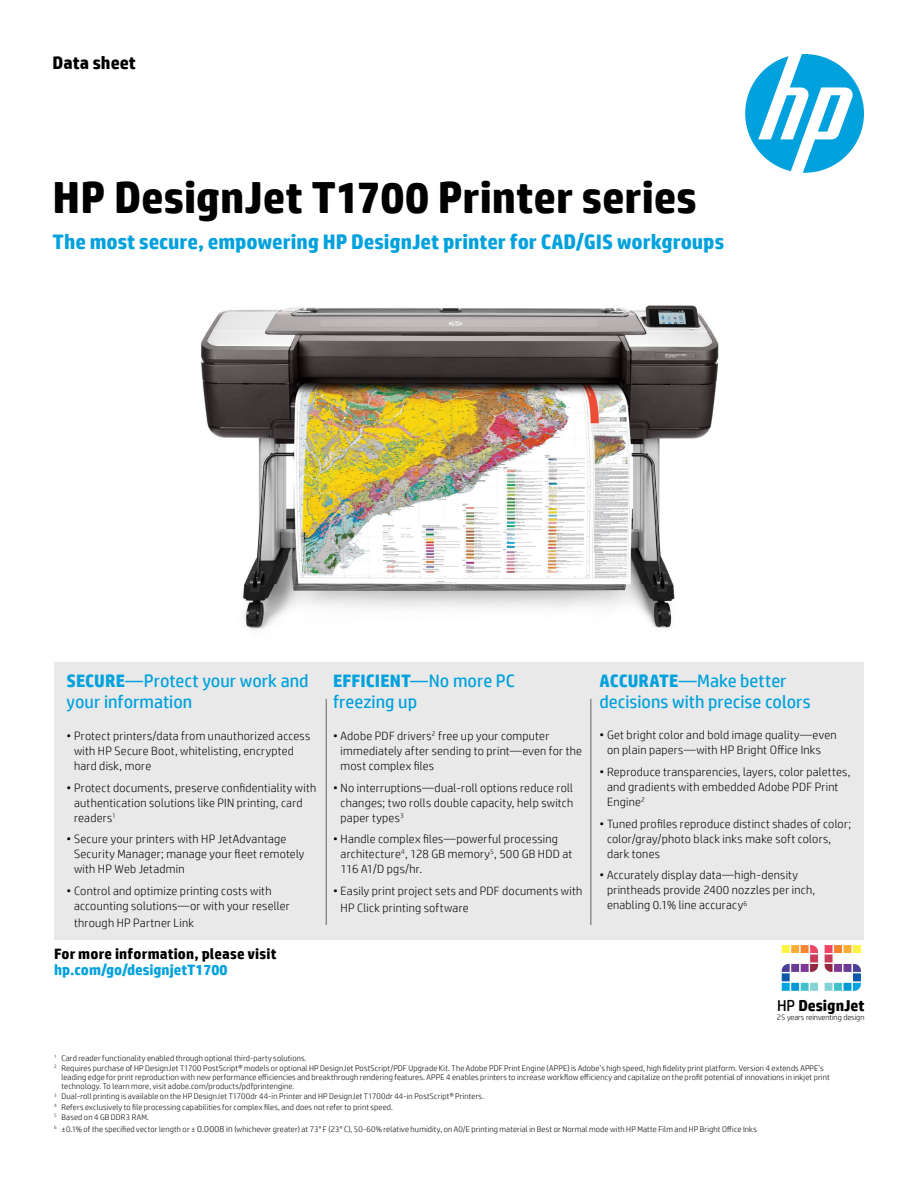
<style>
.page{position:relative;width:918px;height:1188px;background:#fff}
.page>*{position:absolute;margin:0;border:0;box-sizing:border-box;transform-origin:0 0}
.t1{font:700 45px "HP Simplified";color:#000}
.t2{font:700 21px "HP Simplified";color:#00a1dd}
.t3{font:18px/21.6px "HP Simplified";color:#00a1dd}
.t4{font:700 18px "HP Simplified";color:#000}
.t5{font:700 15.75px "HP Simplified";color:#000}
.t6{font:700 15px "HP Simplified";letter-spacing:.01em;color:#000}
.t7{font:700 15px "HP Simplified";color:#00a1dd}
.t8{font:300 12px/15px "HP Simplified";letter-spacing:.02em;color:#000}
.t9{font:300 8.25px/10.4px "HP Simplified";letter-spacing:.02em;color:#000}
.t10{font:300 7.95px "HP Simplified";color:#000}
.s1{font-weight:700}
.s2{font-weight:400}
.s3{font-size:9px}
</style>
<div class="page">
<div style="left:54px;top:662px;width:810px;height:278px;background:#e6e7e8"></div>
<hr style="left:326px;top:699px;width:1px;height:226px;background:#5e6468">
<hr style="left:591px;top:699px;width:1px;height:226px;background:#5e6468">
<svg style="left:745px;top:54px;width:119px;height:119px"></svg>
<svg style="left:825px;top:945px;width:36px;height:46px"></svg>
<svg style="left:782px;top:945px;width:36px;height:46px"></svg>
<img style="left:201px;top:305px;width:518px;height:325px">
<h3 class="t4" style="left:53px;top:51px;width:85px">Data sheet</h3>
<h1 class="t1" style="left:53px;top:168px;width:646px">HP DesignJet T1700 Printer series</h1>
<h2 class="t2" style="left:53px;top:228px;width:673px">The most secure, empowering HP DesignJet printer for CAD/GIS workgroups</h2>
<h3 class="t3" style="left:67px;top:669px;width:244px"><span class="s1">SECURE</span>—Protect your work and your information</h3>
<p class="t8" style="left:74px;top:728px;width:238px;text-indent:-8px">• Protect printers/data from unauthorized access with HP Secure Boot, whitelisting, encrypted hard disk, more</p>
<p class="t8" style="left:74px;top:780px;width:244px;text-indent:-8px">• Protect documents, preserve confidentiality with authentication solutions like PIN printing, card readers<sup>1</sup></p>
<p class="t8" style="left:74px;top:831px;width:232px;text-indent:-8px">• Secure your printers with HP JetAdvantage<br>Security Manager; manage your fleet remotely with HP Web Jetadmin</p>
<p class="t8" style="left:74px;top:883px;width:217px;text-indent:-8px">• Control and optimize printing costs with accounting solutions—or with your reseller</p>
<p class="t8" style="left:74px;top:915px;width:122px">through HP Partner Link</p>
<p class="t6" style="left:54px;top:944px;width:224px">For more information, please visit</p>
<p class="t7" style="left:54px;top:960px;width:175px">hp.com/go/designjetT1700</p>
<h3 class="t3" style="left:333px;top:669px;width:183px"><span class="s1">EFFICIENT</span>—No more PC freezing up</h3>
<p class="t8" style="left:341px;top:728px;width:243px;text-indent:-8px">• Adobe PDF drivers<sup>2</sup> free up your computer immediately after sending to print—even for the most complex files</p>
<p class="t8" style="left:341px;top:780px;width:234px;text-align:justify;text-indent:-8px">• No interruptions—dual-roll options reduce roll changes; two rolls double capacity, help switch paper types<sup>3</sup></p>
<p class="t8" style="left:341px;top:831px;width:233px;text-indent:-8px">• Handle complex files—powerful processing architecture<sup>4</sup>, 128 GB memory<sup>5</sup>, 500 GB HDD at<br>116 A1/D pgs/hr.</p>
<p class="t8" style="left:341px;top:882px;width:243px;line-height:16.5px;text-indent:-8px">• Easily print project sets and PDF documents with<br>HP Click printing software</p>
<h3 class="t3" style="left:600px;top:670px;width:213px;line-height:21px"><span class="s1">ACCURATE</span>—Make better decisions with precise colors</h3>
<p class="t8" style="left:607px;top:727px;width:231px;text-indent:-8px">• Get bright color and bold image quality—even on plain papers—with HP Bright Office Inks</p>
<p class="t8" style="left:607px;top:764px;width:245px;text-indent:-8px">• Reproduce transparencies, layers, color palettes, and gradients with embedded Adobe PDF Print<br>Engine<sup>2</sup></p>
<p class="t8" style="left:607px;top:816px;width:246px;text-indent:-8px">• Tuned profiles reproduce distinct shades of color; color/gray/photo black inks make soft colors, dark tones</p>
<p class="t8" style="left:607px;top:867px;width:210px;text-indent:-8px">• Accurately display data—high-density printheads provide 2400 nozzles per inch, enabling 0.1% line accuracy<sup>6</sup></p>
<h3 class="t5" style="left:777px;top:995px;width:89px"><span class="s2">HP</span> DesignJet</h3>
<p class="t10" style="left:777px;top:1012px;width:89px">25 years reinventing design</p>
<p class="t9" style="left:54px;top:1053px;width:771px"><sup>1</sup> Card reader functionality enabled through optional third-party solutions.<br><sup>2</sup> Requires purchase of HP DesignJet T1700 PostScript® models or optional HP DesignJet PostScript/PDF Upgrade Kit. The Adobe PDF Print Engine (APPE) is Adobe’s high speed, high fidelity print platform. Version 4 extends APPE’s</p>
<p class="t9" style="left:62px;top:1072px;width:770px;line-height:9px">leading edge for print reproduction with new performance efficiencies and breakthrough rendering features. APPE 4 enables printers to increase workflow efficiency and capitalize on the profit potential of innovations in inkjet print technology. To learn more, visit adobe.com/products/pdfprintengine.</p>
<p class="t9" style="left:54px;top:1091px;width:432px"><sup>3</sup> Dual-roll printing is available on the HP DesignJet T1700dr 44-in Printer and HP DesignJet T1700dr 44-in PostScript® Printers.<br><sup>4</sup> Refers exclusively to file processing capabilities for complex files, and does not refer to print speed.<br><sup>5</sup> Based on 4 GB DDR3 RAM.</p>
<p class="t9" style="left:54px;top:1124px;width:704px"><sup>6</sup> ±0.1% of the specified vector length or ± <span class="s3">0.0008 in</span> (whichever greater) at 73° F (23° C), 50-60% relative humidity, on A0/E printing material in Best or Normal mode with HP Matte Film and HP Bright Office Inks</p>
</div>
